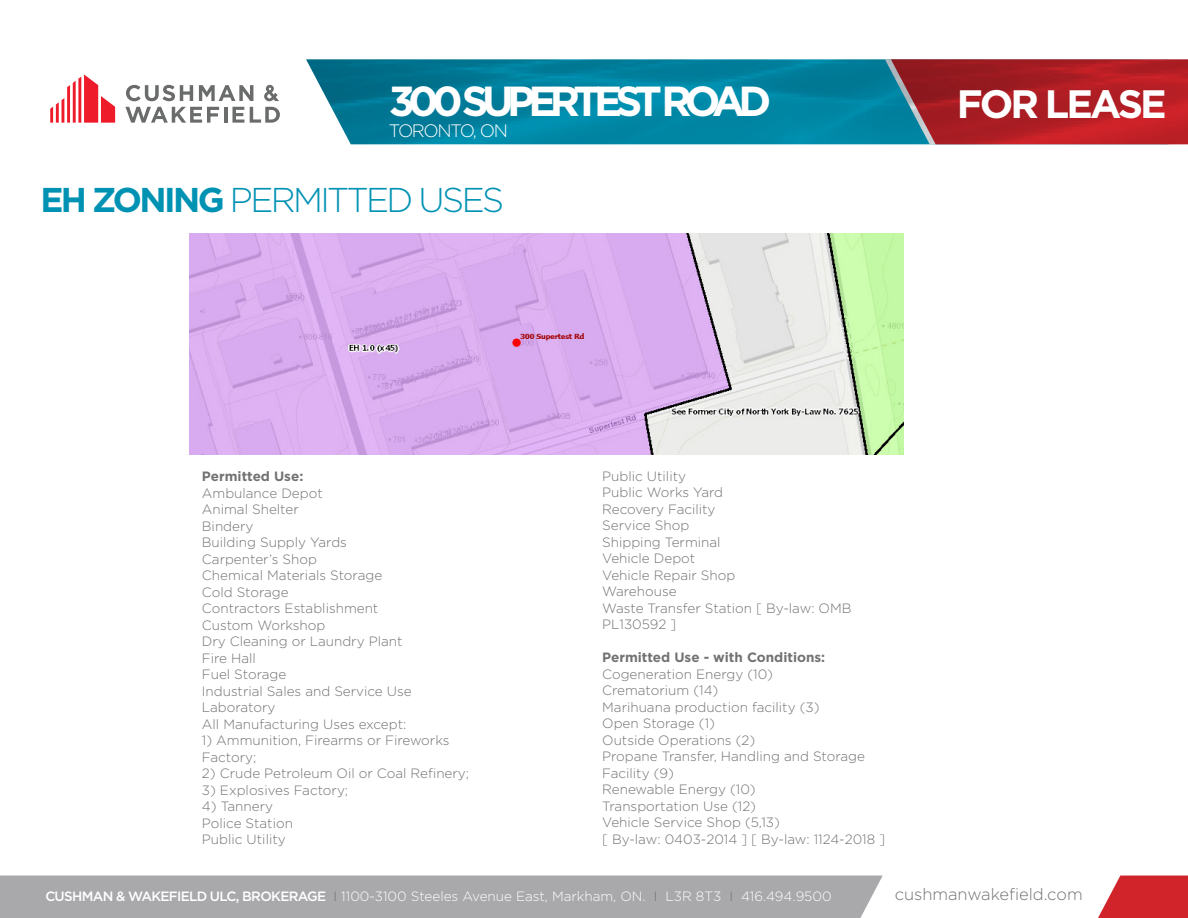
<style>
.page{position:relative;width:1188px;height:918px;background:#fff}
.page>*{position:absolute;margin:0;border:0;box-sizing:border-box;transform-origin:0 0}
.t1{font:700 42px "Gotham";letter-spacing:-.16em;color:#fff}
.t2{font:700 39.6px "Gotham";letter-spacing:-.075em;color:#fff}
.t3{font:300 34.5px "Gotham";letter-spacing:-.075em;color:#0092b3}
.t4{font:300 18px "Gotham";letter-spacing:-.075em;color:#fff}
.t5{font:300 16.5px "Gotham";color:#717271}
.t6{font:300 13.5px/16.5px "Gotham";color:#717271}
.t7{font:300 13.5px "Gotham";color:#fff}
.t8{font:700 13.5px "Gotham";color:#717271}
.s1{font-weight:700}
.s2{font-weight:500}
.s3{color:#717271}
</style>
<div class="page">
<div style="left:0;top:876px;width:883px;height:42px;background:#a9a8aa"></div>
<svg style="left:1098px;top:876px;width:90px;height:42px;background:#d63e44"></svg>
<img style="left:306px;top:59px;width:579px;height:85px">
<img style="left:891px;top:59px;width:297px;height:85px">
<svg style="left:50px;top:74px;width:65px;height:49px"></svg>
<hr style="left:224px;top:107px;width:3px;height:16px;background:#6a6c6c">
<svg style="left:232px;top:107px;width:12px;height:16px"></svg>
<svg style="left:250px;top:107px;width:30px;height:16px"></svg>
<svg style="left:126px;top:85px;width:67px;height:16px"></svg>
<svg style="left:199px;top:85px;width:54px;height:16px"></svg>
<svg style="left:125px;top:107px;width:94px;height:16px"></svg>
<svg style="left:264px;top:85px;width:15px;height:16px"></svg>
<img style="left:189px;top:234px;width:714px;height:221px">
<p class="t1" style="left:389px;top:73px;width:384px">300 SUPERTEST ROAD</p>
<p class="t2" style="left:957px;top:77px;width:212px">FOR LEASE</p>
<p class="t4" style="left:389px;top:120px;width:121px">TORONTO, ON</p>
<p class="t3" style="left:40px;top:178px;width:465px"><span class="s1">EH ZONING</span> PERMITTED USES</p>
<p class="t8" style="left:202px;top:467px;width:103px">Permitted Use:</p>
<p class="t6" style="left:202px;top:484px;width:122px">Ambulance Depot</p>
<p class="t6" style="left:202px;top:501px;width:98px">Animal Shelter</p>
<p class="t6" style="left:202px;top:517px;width:53px">Bindery</p>
<p class="t6" style="left:202px;top:534px;width:147px">Building Supply Yards</p>
<p class="t6" style="left:202px;top:550px;width:117px">Carpenter’s Shop</p>
<p class="t6" style="left:202px;top:567px;width:182px">Chemical Materials Storage</p>
<p class="t6" style="left:202px;top:583px;width:88px">Cold Storage</p>
<p class="t6" style="left:202px;top:600px;width:178px">Contractors Establishment</p>
<p class="t6" style="left:202px;top:616px;width:125px">Custom Workshop</p>
<p class="t6" style="left:202px;top:633px;width:202px">Dry Cleaning or Laundry Plant</p>
<p class="t6" style="left:202px;top:649px;width:55px">Fire Hall</p>
<p class="t6" style="left:202px;top:666px;width:86px">Fuel Storage</p>
<p class="t6" style="left:202px;top:682px;width:211px">Industrial Sales and Service Use</p>
<p class="t6" style="left:202px;top:699px;width:75px">Laboratory</p>
<p class="t6" style="left:202px;top:715px;width:206px">All Manufacturing Uses except:</p>
<p class="t6" style="left:202px;top:732px;width:249px">1) Ammunition, Firearms or Fireworks<br>Factory;</p>
<p class="t6" style="left:202px;top:765px;width:269px">2) Crude Petroleum Oil or Coal Refinery;</p>
<p class="t6" style="left:202px;top:781px;width:148px">3) Explosives Factory;</p>
<p class="t6" style="left:202px;top:798px;width:73px">4) Tannery</p>
<p class="t6" style="left:202px;top:814px;width:93px">Police Station</p>
<p class="t6" style="left:202px;top:831px;width:85px">Public Utility</p>
<p class="t6" style="left:602px;top:468px;width:85px">Public Utility</p>
<p class="t6" style="left:602px;top:484px;width:123px">Public Works Yard</p>
<p class="t6" style="left:602px;top:501px;width:115px">Recovery Facility</p>
<p class="t6" style="left:602px;top:517px;width:89px">Service Shop</p>
<p class="t6" style="left:602px;top:534px;width:120px">Shipping Terminal</p>
<p class="t6" style="left:602px;top:550px;width:95px">Vehicle Depot</p>
<p class="t6" style="left:602px;top:567px;width:135px">Vehicle Repair Shop</p>
<p class="t6" style="left:602px;top:583px;width:76px">Warehouse</p>
<p class="t6" style="left:602px;top:600px;width:251px">Waste Transfer Station [ By-law: OMB<br>PL130592 ]</p>
<p class="t8" style="left:602px;top:649px;width:225px">Permitted Use - with Conditions:</p>
<p class="t6" style="left:602px;top:666px;width:172px">Cogeneration Energy (10)</p>
<p class="t6" style="left:602px;top:682px;width:118px">Crematorium (14)</p>
<p class="t6" style="left:602px;top:699px;width:219px">Marihuana production facility (3)</p>
<p class="t6" style="left:602px;top:715px;width:114px">Open Storage (1)</p>
<p class="t6" style="left:602px;top:732px;width:155px">Outside Operations (2)</p>
<p class="t6" style="left:602px;top:748px;width:264px">Propane Transfer, Handling and Storage<br>Facility (9)</p>
<p class="t6" style="left:602px;top:781px;width:155px">Renewable Energy (10)</p>
<p class="t6" style="left:602px;top:798px;width:155px">Transportation Use (12)</p>
<p class="t6" style="left:602px;top:814px;width:179px">Vehicle Service Shop (5,13)</p>
<p class="t6" style="left:602px;top:831px;width:284px">[ By-law: 0403-2014 ] [ By-law: 1124-2018 ]</p>
<p class="t7" style="left:45px;top:888px;width:788px"><span class="s2">CUSHMAN &amp; WAKEFIELD ULC, BROKERAGE</span> <span class="s3">I</span> 1100-3100 Steeles Avenue East, Markham, ON. <span class="s3">I</span> L3R 8T3 <span class="s3">I</span> 416.494.9500</p>
<p class="t5" style="left:895px;top:884px;width:189px">cushmanwakefield.com</p>
</div>
